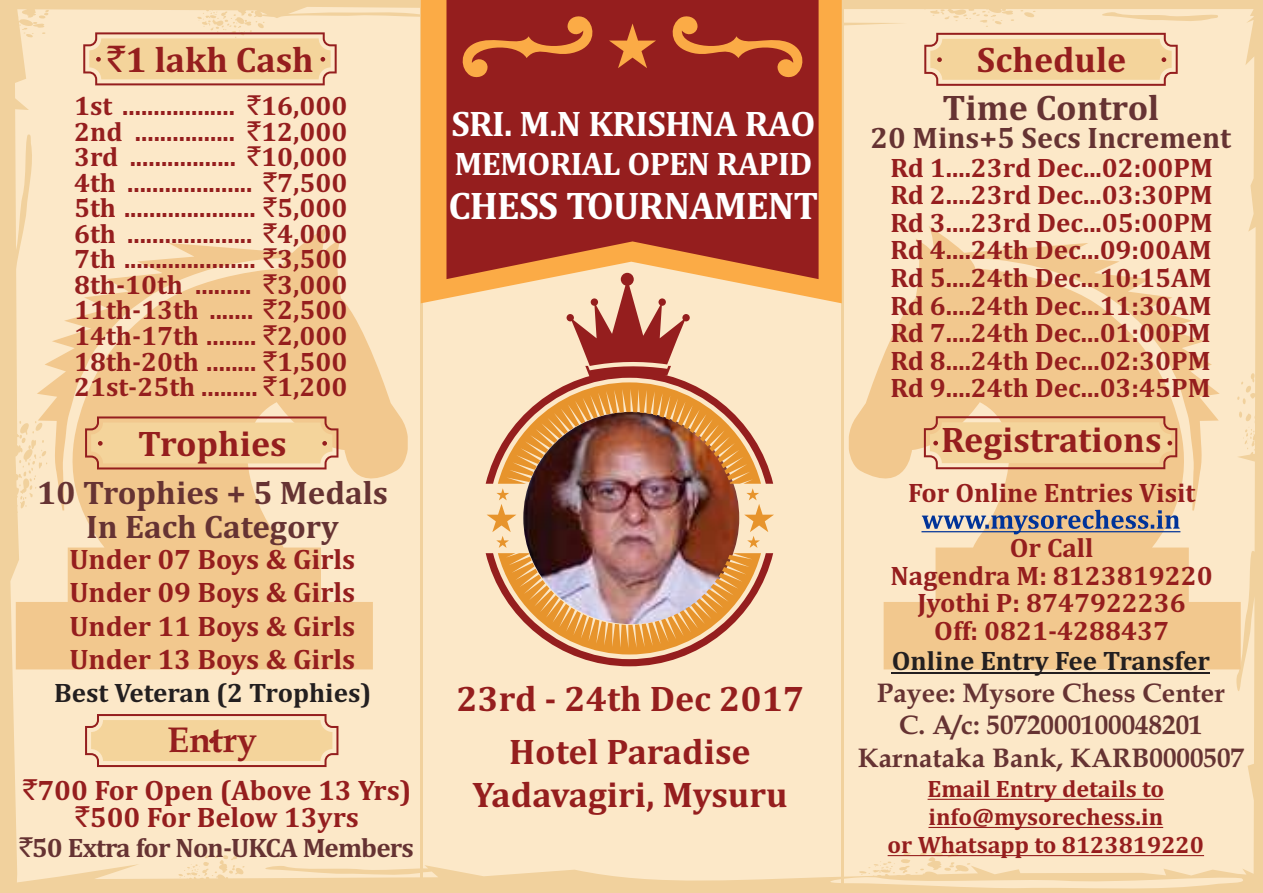
<style>
.page{position:relative;width:1263px;height:893px;background:#f1d19d}
.page>*{position:absolute;margin:0;border:0;box-sizing:border-box;transform-origin:0 0}
.t1{font:700 39px "Cambria";letter-spacing:-.02em;color:#fff}
.t2{font:700 36px/52.9px "Cambria";color:#951e1e;text-align:center}
.t3{font:700 36px "Cambria";letter-spacing:-.02em;color:#fff}
.t4{font:700 36px "Cambria";color:#633}
.t5{font:700 36px "Book Antiqua";color:#951e1e}
.t6{font:700 33px/34.7px "Cambria";color:#633;text-align:center}
.t7{font:700 33px "Cambria";letter-spacing:-.02em;color:#fff}
.t8{font:700 30px "Cambria";color:#633}
.t9{font:700 28.5px/33.5px "Cambria";color:#951e1e;text-align:justify}
.t10{font:700 27px/25.5px "Cambria";color:#951e1e;text-align:justify}
.t11{font:700 27px/32.1px "Book Antiqua";color:#633;text-align:center}
.t12{font:700 27px "Cambria";color:#231f20}
.t13{font:700 27px "Cambria";letter-spacing:-.03em;color:#633}
.t14{font:700 24px/28.2px "Cambria";color:#951e1e;text-align:center}
.s1{font-family:"Rupee Foradian";font-weight:400}
</style>
<div class="page">
<div style="left:10px;top:7px;width:1245px;height:882px;background:#fce8c8"></div>
<svg style="left:16px;top:226px;width:392px;height:443px;fill:#f2c88e"></svg>
<svg style="left:849px;top:226px;width:392px;height:443px;fill:#f2c88e"></svg>
<hr style="left:420px;top:0;width:2px;height:893px;background:#f1d19d">
<hr style="left:840px;top:0;width:3px;height:893px;background:#f1d19d">
<img style="left:486px;top:303px;width:288px;height:363px">
<svg style="left:83px;top:32px;width:254px;height:53px"></svg>
<svg style="left:85px;top:416px;width:253px;height:53px"></svg>
<svg style="left:421px;top:0;width:421px;height:303px;background:#f9ba6a"></svg>
<svg style="left:446px;top:0;width:372px;height:279px;background:#9d2a23"></svg>
<svg style="left:459px;top:15px;width:137px;height:64px;background:#ab3d26"></svg>
<svg style="left:609px;top:23px;width:47px;height:45px;background:#b54b2a"></svg>
<svg style="left:669px;top:15px;width:137px;height:64px;background:#ab3d26"></svg>
<svg style="left:85px;top:714px;width:253px;height:53px"></svg>
<svg style="left:924px;top:33px;width:254px;height:53px"></svg>
<svg style="left:924px;top:416px;width:253px;height:53px"></svg>
<hr style="left:892px;top:672px;width:318px;height:1px;background:#231f20">
<hr style="left:927px;top:799px;width:237px;height:1px;background:#951e1e">
<hr style="left:928px;top:827px;width:235px;height:1px;background:#951e1e">
<hr style="left:888px;top:855px;width:316px;height:1px;background:#951e1e">
<svg style="left:921px;top:510px;width:259px;height:24px"></svg>
<h2 class="t2" style="left:108px;top:35px;width:208px"><span class="s1">`</span>1 lakh Cash</h2>
<p class="t10" style="left:74px;top:95px;width:275px">1st .................. <span class="s1">`</span>16,000<br>2nd ................ <span class="s1">`</span>12,000<br>3rd ................. <span class="s1">`</span>10,000<br>4th .................... <span class="s1">`</span>7,500<br>5th ..................... <span class="s1">`</span>5,000<br>6th .................... <span class="s1">`</span>4,000<br>7th ..................... <span class="s1">`</span>3,500<br>8th-10th ......... <span class="s1">`</span>3,000<br>11th-13th ....... <span class="s1">`</span>2,500<br>14th-17th ........ <span class="s1">`</span>2,000<br>18th-20th ........ <span class="s1">`</span>1,500<br>21st-25th ......... <span class="s1">`</span>1,200</p>
<h2 class="t2" style="left:138px;top:419px;width:150px">Trophies</h2>
<p class="t6" style="left:37px;top:477px;width:353px">10 Trophies + 5 Medals<br>In Each Category</p>
<p class="t9" style="left:69px;top:544px;width:287px">Under 07 Boys &amp; Girls Under 09 Boys &amp; Girls Under 11 Boys &amp; Girls Under 13 Boys &amp; Girls</p>
<p class="t12" style="left:54px;top:681px;width:319px">Best Veteran (2 Trophies)</p>
<h2 class="t5" style="left:167px;top:725px;width:91px">Entry</h2>
<p class="t9" style="left:23px;top:778px;width:390px;line-height:27.5px;text-align:center"><span class="s1">`</span>700 For Open (Above 13 Yrs) <span class="s1">`</span>500 For Below 13yrs</p>
<p class="t13" style="left:20px;top:836px;width:396px"><span class="s1">`</span>50 Extra for Non-UKCA Members</p>
<h2 class="t3" style="left:451px;top:108px;width:366px">SRI. M.N KRISHNA RAO</h2>
<p class="t7" style="left:455px;top:149px;width:359px">MEMORIAL OPEN RAPID</p>
<h1 class="t1" style="left:448px;top:189px;width:372px">CHESS TOURNAMENT</h1>
<h2 class="t2" style="left:456px;top:675px;width:349px">23rd - 24th Dec 2017<br>Hotel Paradise</h2>
<h2 class="t2" style="left:472px;top:770px;width:317px">Yadavagiri, Mysuru</h2>
<h2 class="t2" style="left:977px;top:35px;width:151px">Schedule</h2>
<h2 class="t4" style="left:942px;top:92px;width:218px">Time Control</h2>
<p class="t8" style="left:870px;top:125px;width:362px">20 Mins+5 Secs Increment</p>
<p class="t10" style="left:890px;top:155px;width:324px;line-height:27.6px">Rd 1....23rd Dec...02:00PM Rd 2....23rd Dec...03:30PM Rd 3....23rd Dec...05:00PM Rd 4....24th Dec...09:00AM Rd 5....24th Dec...10:15AM Rd 6....24th Dec...11:30AM Rd 7....24th Dec...01:00PM Rd 8....24th Dec...02:30PM Rd 9....24th Dec...03:45PM</p>
<h2 class="t2" style="left:941px;top:416px;width:222px">Registrations</h2>
<p class="t10" style="left:908px;top:467px;width:289px;line-height:54.9px;text-align:center">For Online Entries Visit<br>Or Call</p>
<p class="t10" style="left:890px;top:563px;width:324px;line-height:27.5px;text-align:center">Nagendra M: 8123819220<br>Jyothi P: 8747922236<br>Off: 0821-4288437</p>
<p class="t12" style="left:892px;top:649px;width:320px">Online Entry Fee Transfer</p>
<p class="t11" style="left:858px;top:680px;width:388px">Payee: Mysore Chess Center<br>C. A/c: 5072000100048201<br>Karnataka Bank, KARB0000507</p>
<p class="t14" style="left:888px;top:776px;width:318px">Email Entry details to info@mysorechess.in<br>or Whatsapp to 8123819220</p>
</div>
